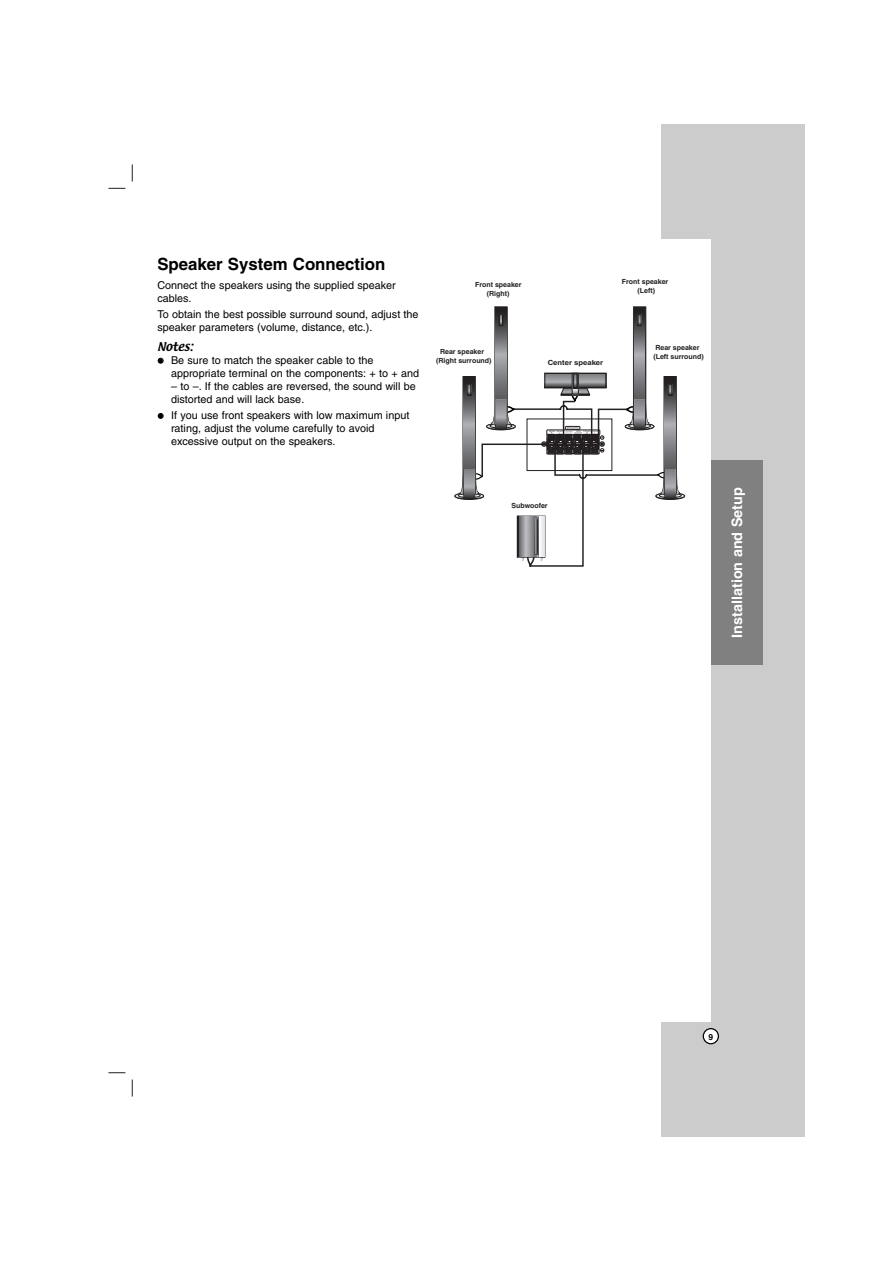
<style>
.page{position:relative;width:893px;height:1263px;background:#fff}
.page>*{position:absolute;margin:0;border:0;box-sizing:border-box;transform-origin:0 0}
.t1{font:700 16.8px "Helvetica";color:#000}
.t2{font:700 14.4px "Helvetica";color:#fff}
.t3{font:10.8px/12.9px "Helvetica";color:#000}
.t4{font:10.8px "Textile";color:#000}
.t5{font:700 8.4px "Helvetica";color:#000}
.t6{font:700 7.05px/8.6px "Helvetica";color:#231f20;text-align:center}
.t7{font:700 7.05px "Helvetica";color:#231f20;scale:1.09 1}
</style>
<div class="page">
<svg style="left:132px;top:165px;width:1px;height:17px"></svg>
<svg style="left:132px;top:1080px;width:1px;height:17px"></svg>
<svg style="left:108px;top:188px;width:17px;height:1px"></svg>
<svg style="left:108px;top:1072px;width:17px;height:1px"></svg>
<div style="left:661px;top:124px;width:143px;height:1013px;background:#ccc"></div>
<div style="left:601px;top:239px;width:109px;height:783px;background:#fff"></div>
<svg style="left:702px;top:1028px;width:17px;height:16px"></svg>
<div style="left:710px;top:460px;width:52px;height:205px;background:#808080"></div>
<div style="left:455px;top:493px;width:28px;height:7px;border:1px solid #231f20;border-radius:50%"></div>
<div style="left:455px;top:493px;width:28px;height:6px;border:1px solid #231f20;border-radius:50%"></div>
<div style="left:458px;top:493px;width:22px;height:5px;border:1px solid #231f20;border-radius:50%"></div>
<div style="left:655px;top:493px;width:29px;height:7px;border:1px solid #231f20;border-radius:50%"></div>
<div style="left:655px;top:493px;width:29px;height:6px;border:1px solid #231f20;border-radius:50%"></div>
<div style="left:659px;top:493px;width:22px;height:5px;border:1px solid #231f20;border-radius:50%"></div>
<svg style="left:460px;top:307px;width:219px;height:260px"></svg>
<h1 class="t1" style="left:157px;top:258px;width:229px">Speaker System Connection</h1>
<p class="t3" style="left:157px;top:280px;width:240px">Connect the speakers using the supplied speaker cables.</p>
<p class="t3" style="left:157px;top:309px;width:263px">To obtain the best possible surround sound, adjust the speaker parameters (volume, distance, etc.).</p>
<p class="t4" style="left:157px;top:342px;width:37px">Notes:</p>
<p class="t3" style="left:171px;top:355px;width:249px">Be sure to match the speaker cable to the appropriate terminal on the components: + to + and</p>
<p class="t3" style="left:171px;top:381px;width:246px">– to –. If the cables are reversed, the sound will be distorted and will lack base.</p>
<p class="t3" style="left:171px;top:410px;width:240px">If you use front speakers with low maximum input rating, adjust the volume carefully to avoid excessive output on the speakers.</p>
<p class="t6" style="left:475px;top:281px;width:48px">Front speaker (Right)</p>
<p class="t6" style="left:622px;top:278px;width:48px">Front speaker (Left)</p>
<p class="t6" style="left:436px;top:348px;width:57px">Rear speaker (Right surround)</p>
<p class="t7" style="left:547px;top:360px;width:52px">Center speaker</p>
<p class="t6" style="left:653px;top:344px;width:52px;text-align:left">Rear speaker (Left surround)</p>
<p class="t6" style="left:511px;top:502px;width:38px">Subwoofer</p>
<h2 class="t2" style="left:731px;top:638px;width:152px;rotate:-90deg">Installation and Setup</h2>
<p class="t5" style="left:708px;top:1034px;width:6px">9</p>
</div>
